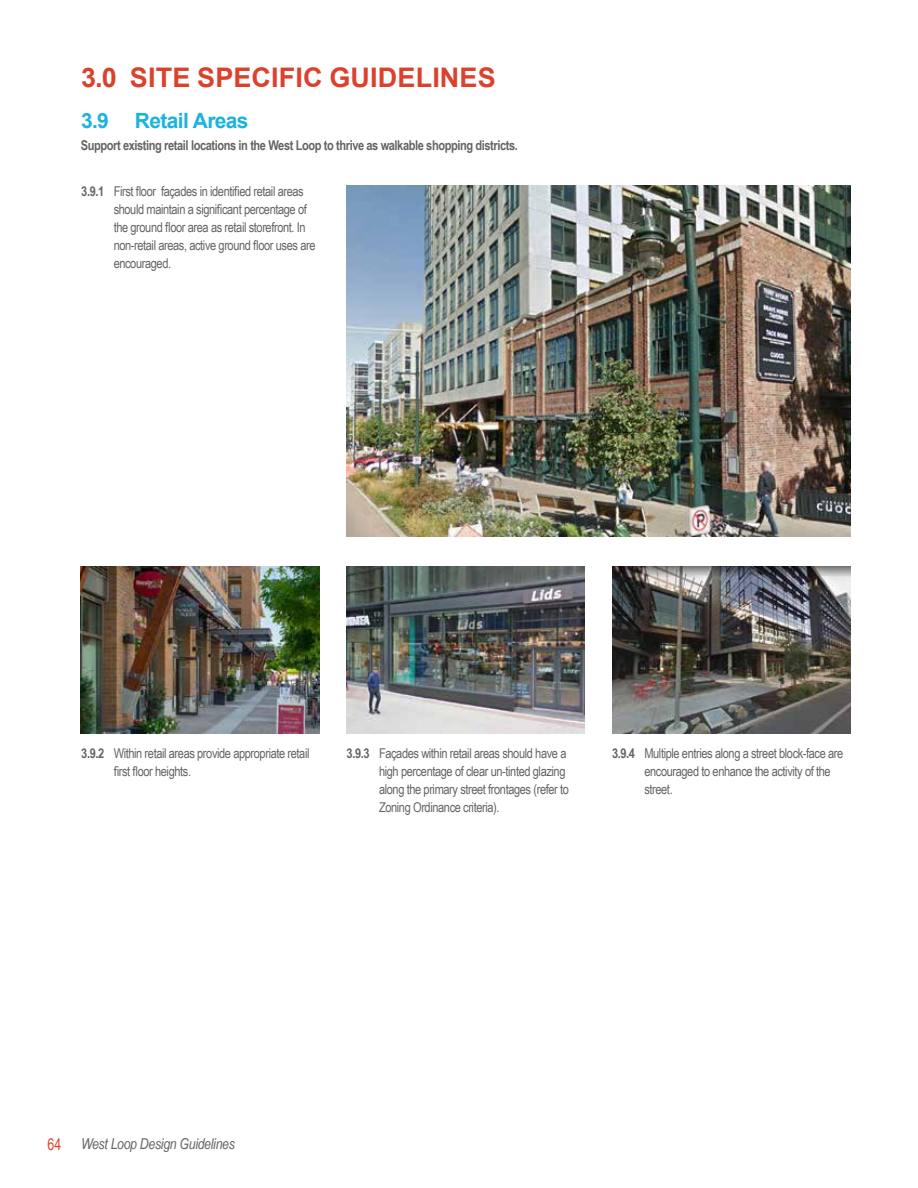
<style>
.page{position:relative;width:918px;height:1188px;background:#fff}
.page>*{position:absolute;margin:0;border:0;box-sizing:border-box;transform-origin:0 0}
.t1{font:700 27px "Arial";letter-spacing:.005em;color:#dc412d}
.t2{font:700 21px "Arial";letter-spacing:-.03em;color:#1cb3de}
.t3{font:italic 15px "Arial Narrow";letter-spacing:-.02em;color:#636466}
.t4{font:13.5px/18px "Arial Narrow";letter-spacing:-.03em;color:#636466}
.t5{font:700 13.5px "Arial Narrow";letter-spacing:-.03em;color:#636466}
.s1{font-weight:700}
.s2{font-family:"Arial";font-style:normal;font-size:16.5px;color:#dc412d}
</style>
<div class="page">
<img style="left:346px;top:186px;width:505px;height:351px">
<img style="left:81px;top:567px;width:238px;height:166px">
<img style="left:346px;top:567px;width:239px;height:166px">
<img style="left:612px;top:567px;width:238px;height:166px">
<h1 class="t1" style="left:81px;top:59px;width:416px">3.0 SITE SPECIFIC GUIDELINES</h1>
<h2 class="t2" style="left:81px;top:105px;width:169px">3.9 Retail Areas</h2>
<p class="t5" style="left:81px;top:135px;width:439px">Support existing retail locations in the West Loop to thrive as walkable shopping districts.</p>
<p class="t4" style="left:114px;top:181px;width:203px;text-indent:-32px"><span class="s1">3.9.1</span> First floor façades in identified retail areas should maintain a significant percentage of the ground floor area as retail storefront. In non-retail areas, active ground floor uses are encouraged.</p>
<p class="t4" style="left:114px;top:744px;width:197px;text-indent:-32px"><span class="s1">3.9.2</span> Within retail areas provide appropriate retail first floor heights.</p>
<p class="t4" style="left:379px;top:744px;width:191px;text-indent:-32px"><span class="s1">3.9.3</span> Façades within retail areas should have a high percentage of clear un-tinted glazing along the primary street frontages (refer to Zoning Ordinance criteria).</p>
<p class="t4" style="left:644px;top:744px;width:200px;text-indent:-32px"><span class="s1">3.9.4</span> Multiple entries along a street block-face are encouraged to enhance the activity of the street.</p>
<p class="t3" style="left:48px;top:1134px;width:189px"><span class="s2">64</span> West Loop Design Guidelines</p>
</div>
